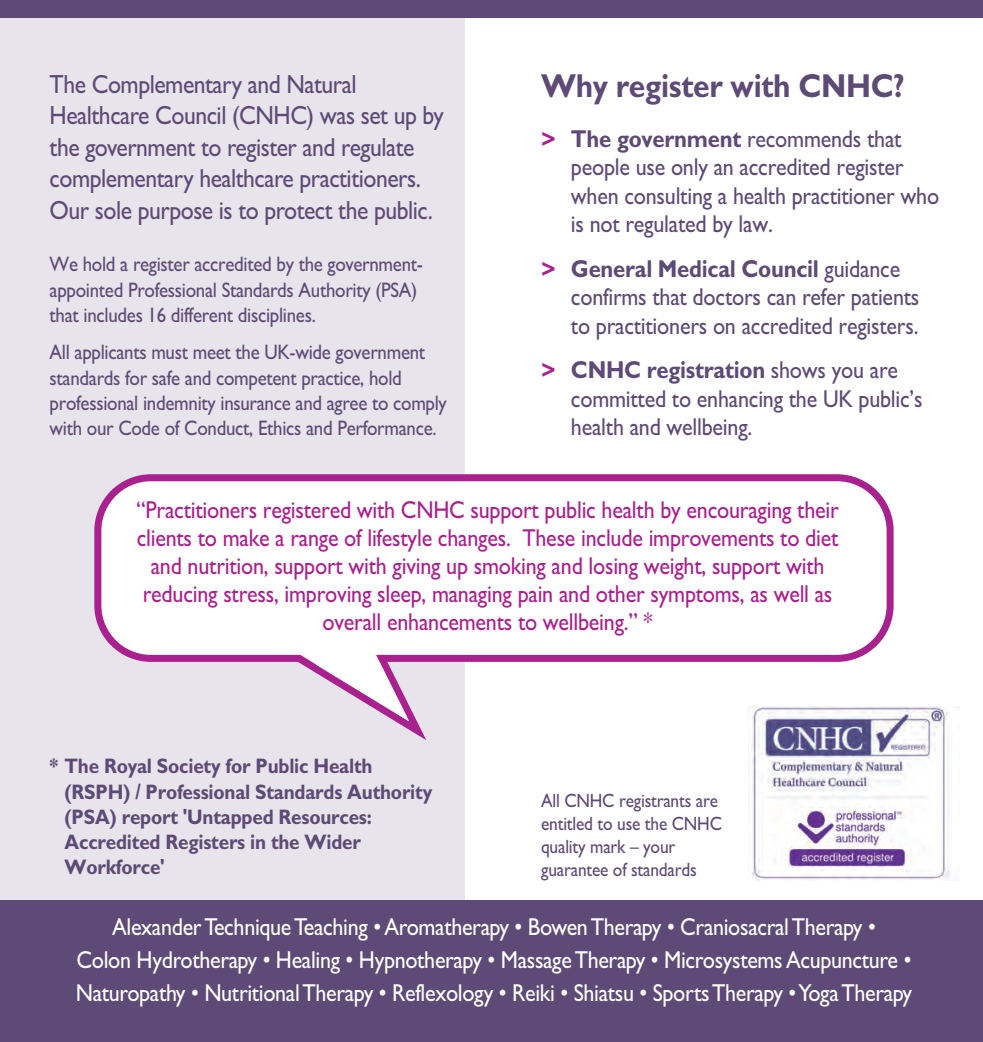
<style>
.page{position:relative;width:983px;height:1042px;background:#fff}
.page>*{position:absolute;margin:0;border:0;box-sizing:border-box;transform-origin:0 0}
.t1{font:700 33.25px "M Gill Sans";letter-spacing:-.01em;color:#5e4a76;scale:.9 1}
.t2{font:26.25px/31.5px "Gill Sans";letter-spacing:-.02em;color:#5e4a76;scale:.9 1}
.t3{font:24.5px/28px "M Gill Sans";letter-spacing:-.01em;color:#a8218e;text-align:center;scale:.9 1}
.t4{font:24.5px/28.5px "M Gill Sans";letter-spacing:-.01em;color:#5e4a76;scale:.9 1}
.t5{font:24.5px/33.2px "Gill Sans";letter-spacing:-.015em;color:#fff;text-align:center;scale:.9 1}
.t6{font:21px/25.2px "M Gill Sans";letter-spacing:-.015em;color:#5e4a76;scale:.9 1}
.t7{font:700 21px/25.2px "M Gill Sans";letter-spacing:-.01em;color:#5e4a76;scale:.9 1}
.t8{font:19.25px/23.1px "M Gill Sans";letter-spacing:-.01em;color:#5e4a76;scale:.9 1}
.s1{font-weight:700;color:#a8218e}
.s2{font-weight:700}
</style>
<div class="page">
<div style="left:0;top:18px;width:464px;height:883px;background:#e7e4eb"></div>
<div style="left:0;top:0;width:982px;height:18px;background:#5e4a76"></div>
<div style="left:0;top:900px;width:982px;height:142px;background:#5e4a76"></div>
<img style="left:748px;top:706px;width:202px;height:174px">
<svg style="left:94px;top:474px;width:799px;height:188px"></svg>
<svg style="left:292px;top:650px;width:134px;height:90px"></svg>
<p class="t2" style="left:50px;top:68px;width:439px">The Complementary and Natural Healthcare Council (CNHC) was set up by the government to register and regulate complementary healthcare practitioners.<br>Our sole purpose is to protect the public.</p>
<p class="t6" style="left:50px;top:254px;width:416px">We hold a register accredited by the government&shy;appointed Professional Standards Authority (PSA) that includes 16 different disciplines.</p>
<p class="t6" style="left:50px;top:342px;width:443px">All applicants must meet the UK-wide government standards for safe and competent practice, hold professional indemnity insurance and agree to comply with our Code of Conduct, Ethics and Performance.</p>
<h1 class="t1" style="left:541px;top:74px;width:405px">Why register with CNHC?</h1>
<p class="t4" style="left:570px;top:127px;width:410px;text-indent:-30px"><span class="s1">&gt;</span> <span class="s2">The government</span> recommends that people use only an accredited register when consulting a health practitioner who is not regulated by law.</p>
<p class="t4" style="left:570px;top:257px;width:388px;text-indent:-30px"><span class="s1">&gt;</span> <span class="s2">General Medical Council</span> guidance confirms that doctors can refer patients to practitioners on accredited registers.</p>
<p class="t4" style="left:570px;top:358px;width:392px;text-indent:-30px"><span class="s1">&gt;</span> <span class="s2">CNHC registration</span> shows you are committed to enhancing the UK public’s health and wellbeing.</p>
<p class="t3" style="left:136px;top:498px;width:782px">“Practitioners registered with CNHC support public health by encouraging their clients to make a range of lifestyle changes. These include improvements to diet and nutrition, support with giving up smoking and losing weight, support with reducing stress, improving sleep, managing pain and other symptoms, as well as overall enhancements to wellbeing.” *</p>
<p class="t7" style="left:64px;top:756px;width:410px;text-indent:-15px">* The Royal Society for Public Health (RSPH) / Professional Standards Authority (PSA) report 'Untapped Resources:<br>Accredited Registers in the Wider<br>Workforce'</p>
<p class="t8" style="left:541px;top:791px;width:202px">All CNHC registrants are entitled to use the CNHC quality mark – your guarantee of standards</p>
<p class="t5" style="left:76px;top:910px;width:930px">Alexander Technique Teaching • Aromatherapy • Bowen Therapy • Craniosacral Therapy •<br>Colon Hydrotherapy • Healing • Hypnotherapy • Massage Therapy • Microsystems Acupuncture •<br>Naturopathy • Nutritional Therapy • Reflexology • Reiki • Shiatsu • Sports Therapy • Yoga Therapy</p>
</div>
